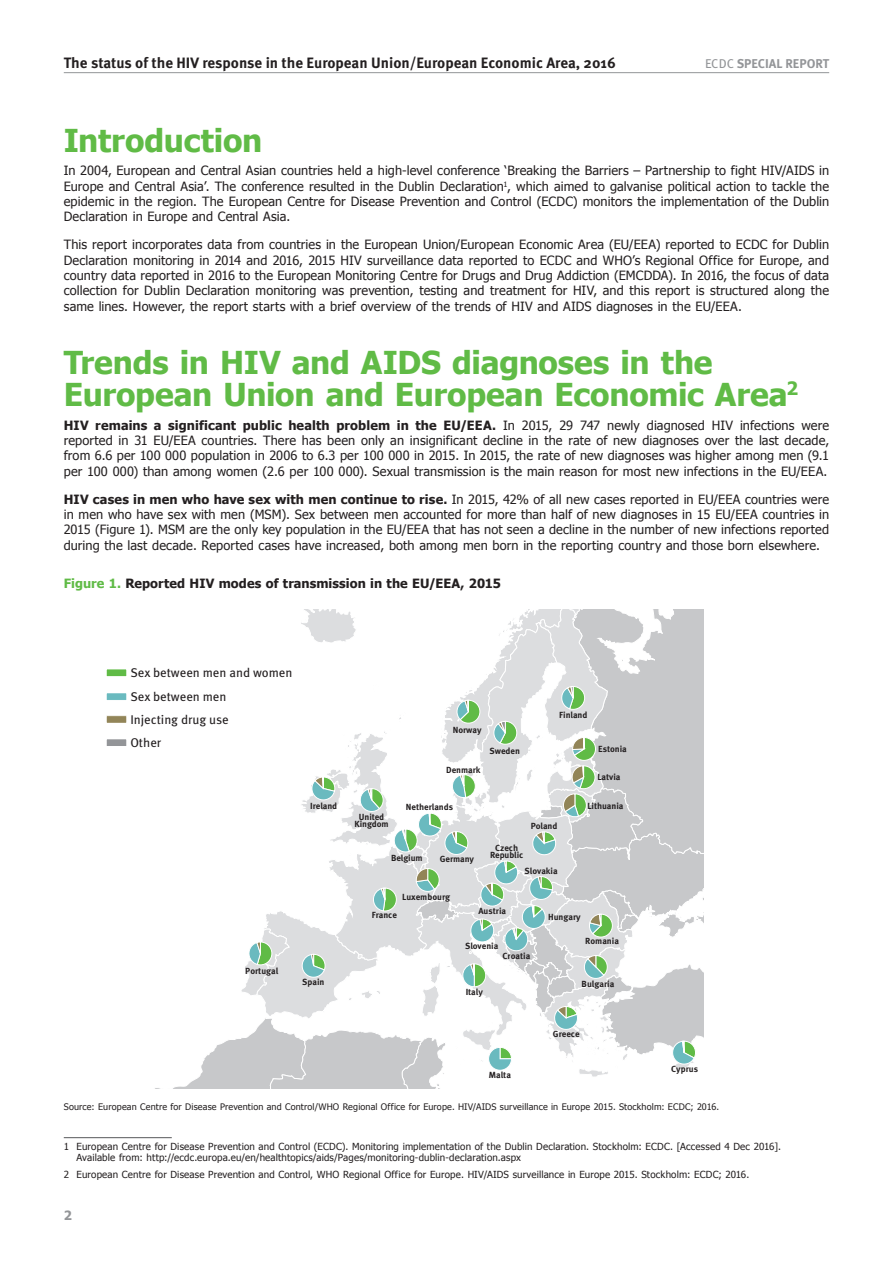
<style>
.page{position:relative;width:893px;height:1263px;background:#fff}
.page>*{position:absolute;margin:0;border:0;box-sizing:border-box;transform-origin:0 0}
.t1{font:700 31.5px/31.5px "Tahoma";letter-spacing:-.01em;color:#60bb46}
.t2{font:700 15px "Meta Pro";color:#231f20}
.t3{font:12.75px/15.3px "Tahoma";letter-spacing:.005em;color:#231f20;text-align:justify}
.t4{font:700 12.75px "Tahoma";letter-spacing:.005em;color:#231f20}
.t5{font:700 12.75px "Meta Pro";color:#939598}
.t6{font:700 12.75px "Tahoma";color:#939598}
.t7{font:12.6px/23.2px "Meta Pro";color:#231f20}
.t8{font:9.75px/10.5px "Tahoma";letter-spacing:.015em;color:#231f20}
.t9{font:9px "Tahoma";letter-spacing:.02em;color:#231f20}
.t10{font:700 8.85px/7.1px "Meta Pro";letter-spacing:-.005em;color:#231f20;text-align:center}
.s1{font-weight:400}
.s2{font-weight:700}
.s3{color:#60bb46}
</style>
<div class="page">
<hr style="left:64px;top:72px;width:765px;height:1px;background:#939598">
<hr style="left:64px;top:1137px;width:108px;height:1px;background:#57585a">
<div style="left:106px;top:693px;width:21px;height:7px;background:#6ababf"></div>
<div style="left:106px;top:692px;width:21px;height:9px;border:1px solid #fff"></div>
<div style="left:106px;top:669px;width:21px;height:8px;background:#60bb46"></div>
<div style="left:106px;top:669px;width:21px;height:8px;border:1px solid #fff"></div>
<div style="left:106px;top:716px;width:21px;height:7px;background:#928558"></div>
<div style="left:106px;top:715px;width:21px;height:8px;border:1px solid #fff"></div>
<div style="left:106px;top:739px;width:21px;height:7px;background:#939598"></div>
<div style="left:106px;top:738px;width:21px;height:9px;border:1px solid #fff"></div>
<svg style="left:155px;top:609px;width:548px;height:480px"></svg>
<p class="t2" style="left:64px;top:53px;width:553px">The status of the HIV response in the European Union/European Economic Area, 2016</p>
<p class="t5" style="left:705px;top:56px;width:126px"><span class="s1">ECDC</span> SPECIAL REPORT</p>
<h1 class="t1" style="left:64px;top:123px;width:200px">Introduction</h1>
<p class="t3" style="left:64px;top:163px;width:767px">In 2004, European and Central Asian countries held a high-level conference ‘Breaking the Barriers – Partnership to fight HIV/AIDS in Europe and Central Asia’. The conference resulted in the Dublin Declaration<sup>1</sup>, which aimed to galvanise political action to tackle the epidemic in the region. The European Centre for Disease Prevention and Control (ECDC) monitors the implementation of the Dublin Declaration in Europe and Central Asia.</p>
<p class="t3" style="left:64px;top:237px;width:767px">This report incorporates data from countries in the European Union/European Economic Area (EU/EEA) reported to ECDC for Dublin Declaration monitoring in 2014 and 2016, 2015 HIV surveillance data reported to ECDC and WHO’s Regional Office for Europe, and country data reported in 2016 to the European Monitoring Centre for Drugs and Drug Addiction (EMCDDA). In 2016, the focus of data collection for Dublin Declaration monitoring was prevention, testing and treatment for HIV, and this report is structured along the same lines. However, the report starts with a brief overview of the trends of HIV and AIDS diagnoses in the EU/EEA.</p>
<h1 class="t1" style="left:64px;top:345px;width:736px">Trends in HIV and AIDS diagnoses in the<br>European Union and European Economic Area<sup>2</sup></h1>
<p class="t3" style="left:64px;top:417px;width:767px"><span class="s2">HIV remains a significant public health problem in the EU/EEA.</span> In 2015, 29 747 newly diagnosed HIV infections were reported in 31 EU/EEA countries. There has been only an insignificant decline in the rate of new diagnoses over the last decade, from 6.6 per 100 000 population in 2006 to 6.3 per 100 000 in 2015. In 2015, the rate of new diagnoses was higher among men (9.1 per 100 000) than among women (2.6 per 100 000). Sexual transmission is the main reason for most new infections in the EU/EEA.</p>
<p class="t3" style="left:64px;top:491px;width:767px"><span class="s2">HIV cases in men who have sex with men continue to rise.</span> In 2015, 42% of all new cases reported in EU/EEA countries were in men who have sex with men (MSM). Sex between men accounted for more than half of new diagnoses in 15 EU/EEA countries in 2015 (Figure 1). MSM are the only key population in the EU/EEA that has not seen a decline in the number of new infections reported during the last decade. Reported cases have increased, both among men born in the reporting country and those born elsewhere.</p>
<p class="t4" style="left:64px;top:574px;width:439px"><span class="s3">Figure 1.</span> Reported HIV modes of transmission in the EU/EEA, 2015</p>
<p class="t7" style="left:130px;top:661px;width:164px">Sex between men and women</p>
<p class="t7" style="left:130px;top:708px;width:100px">Injecting drug use<br>Other</p>
<p class="t10" style="left:559px;top:712px;width:30px">Finland</p>
<p class="t10" style="left:490px;top:747px;width:32px">Sweden</p>
<p class="t7" style="left:130px;top:685px;width:98px">Sex between men</p>
<p class="t10" style="left:453px;top:726px;width:30px">Norway</p>
<p class="t10" style="left:598px;top:745px;width:30px">Estonia</p>
<p class="t10" style="left:245px;top:967px;width:35px">Portugal</p>
<p class="t10" style="left:310px;top:803px;width:28px">Ireland</p>
<p class="t10" style="left:302px;top:979px;width:24px">Spain</p>
<p class="t10" style="left:446px;top:766px;width:36px">Denmark</p>
<p class="t10" style="left:354px;top:814px;width:36px">United<br>Kingdom</p>
<p class="t10" style="left:406px;top:804px;width:49px">Netherlands</p>
<p class="t10" style="left:391px;top:854px;width:33px">Belgium</p>
<p class="t10" style="left:440px;top:856px;width:36px">Germany</p>
<p class="t10" style="left:490px;top:845px;width:35px">Czech<br>Republic</p>
<p class="t10" style="left:531px;top:822px;width:28px">Poland</p>
<p class="t10" style="left:597px;top:774px;width:25px">Latvia</p>
<p class="t10" style="left:587px;top:802px;width:38px">Lithuania</p>
<p class="t10" style="left:402px;top:893px;width:50px">Luxembourg</p>
<p class="t10" style="left:372px;top:912px;width:26px">France</p>
<p class="t10" style="left:478px;top:908px;width:29px">Austria</p>
<p class="t10" style="left:465px;top:942px;width:35px">Slovenia</p>
<p class="t10" style="left:524px;top:868px;width:35px">Slovakia</p>
<p class="t10" style="left:548px;top:913px;width:34px">Hungary</p>
<p class="t10" style="left:585px;top:937px;width:35px">Romania</p>
<p class="t10" style="left:466px;top:988px;width:19px">Italy</p>
<p class="t10" style="left:502px;top:952px;width:29px">Croatia</p>
<p class="t10" style="left:489px;top:1072px;width:24px">Malta</p>
<p class="t10" style="left:582px;top:981px;width:34px">Bulgaria</p>
<p class="t10" style="left:553px;top:1031px;width:28px">Greece</p>
<p class="t10" style="left:671px;top:1065px;width:28px">Cyprus</p>
<p class="t9" style="left:64px;top:1101px;width:657px">Source: European Centre for Disease Prevention and Control/WHO Regional Office for Europe. HIV/AIDS surveillance in Europe 2015. Stockholm: ECDC; 2016.</p>
<p class="t8" style="left:77px;top:1141px;width:706px;text-indent:-13px">1 European Centre for Disease Prevention and Control (ECDC). Monitoring implementation of the Dublin Declaration. Stockholm: ECDC. [Accessed 4 Dec 2016].<br>Available from: http://ecdc.europa.eu/en/healthtopics/aids/Pages/monitoring-dublin-declaration.aspx</p>
<p class="t8" style="left:64px;top:1169px;width:687px">2 European Centre for Disease Prevention and Control, WHO Regional Office for Europe. HIV/AIDS surveillance in Europe 2015. Stockholm: ECDC; 2016.</p>
<p class="t6" style="left:64px;top:1207px;width:10px">2</p>
</div>
